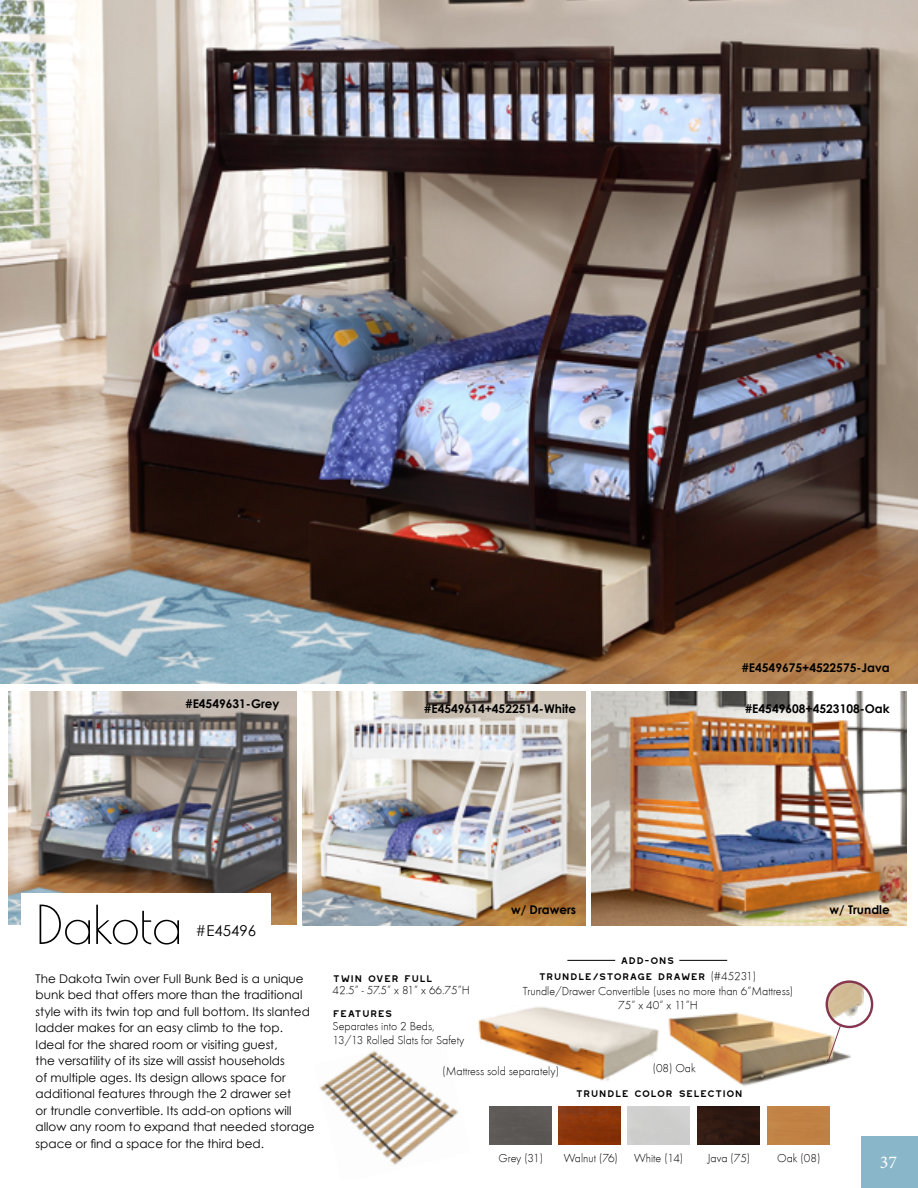
<style>
.page{position:relative;width:918px;height:1188px;background:#fff}
.page>*{position:absolute;margin:0;border:0;box-sizing:border-box;transform-origin:0 0}
.t1{font:52.5px "Poiret One";color:#000}
.t2{font:18px "Minion Pro";color:#fff}
.t3{font:15px "Century Gothic";color:#000}
.t4{font:12px/16.5px "Century Gothic";color:#000}
.t5{font:12px/13.5px "Function LH Light";color:#000;text-align:center}
.t6{font:700 12px "Century Gothic";color:#000}
.t7{font:12px "Westmount";letter-spacing:-.05em;color:#000}
.s1{font-family:"Function LH Light"}
</style>
<div class="page">
<img style="left:320px;top:1050px;width:138px;height:115px">
<img style="left:668px;top:983px;width:197px;height:103px">
<img style="left:592px;top:691px;width:314px;height:234px">
<img style="left:302px;top:691px;width:283px;height:234px">
<img style="left:9px;top:691px;width:287px;height:233px">
<img style="left:478px;top:1007px;width:181px;height:74px">
<svg style="left:828px;top:1024px;width:13px;height:37px"></svg>
<img style="left:827px;top:982px;width:45px;height:45px;border-radius:23px">
<div style="left:826px;top:980px;width:47px;height:48px;border:2px solid #85364e;border-radius:50%"></div>
<div style="left:861px;top:1136px;width:57px;height:52px;background:#89b7c9"></div>
<img style="left:0;top:0;width:918px;height:684px">
<img style="left:698px;top:1106px;width:62px;height:38px">
<img style="left:558px;top:1106px;width:63px;height:38px">
<div style="left:490px;top:1106px;width:62px;height:38px;background:#5c5956"></div>
<div style="left:768px;top:1106px;width:62px;height:38px;background:#c18244"></div>
<hr style="left:567px;top:960px;width:48px;height:1px;background:#000">
<hr style="left:679px;top:960px;width:48px;height:1px;background:#000">
<div style="left:22px;top:894px;width:249px;height:44px;background:#fff"></div>
<p class="t6" style="left:185px;top:695px;width:96px">#E4549631-Grey</p>
<h1 class="t1" style="left:36px;top:893px;width:148px">Dakota</h1>
<p class="t3" style="left:196px;top:920px;width:62px">#E45496</p>
<p class="t6" style="left:742px;top:658px;width:150px">#E4549675+4522575-Java</p>
<p class="t6" style="left:424px;top:700px;width:153px">#E4549614+4522514-White</p>
<p class="t6" style="left:745px;top:700px;width:146px">#E4549608+4523108-Oak</p>
<p class="t6" style="left:511px;top:901px;width:67px">w/ Drawers</p>
<p class="t6" style="left:830px;top:901px;width:62px">w/ Trundle</p>
<p class="t7" style="left:620px;top:954px;width:56px">Add-ons</p>
<p class="t7" style="left:539px;top:970px;width:219px">Trundle/Storage drawer <span class="s1">(#45231)</span></p>
<p class="t4" style="left:36px;top:970px;width:281px">The Dakota Twin over Full Bunk Bed is a unique bunk bed that offers more than the traditional style with its twin top and full bottom. Its slanted ladder makes for an easy climb to the top.<br>Ideal for the shared room or visiting guest,<br>the versatility of its size will assist households<br>of multiple ages. Its design allows space for additional features through the 2 drawer set<br>or trundle convertible. Its add-on options will allow any room to expand that needed storage space or find a space for the third bed.</p>
<p class="t7" style="left:333px;top:972px;width:102px">TWIN OVER Full</p>
<p class="t5" style="left:333px;top:984px;width:139px">42.5” - 57.5” x 81” x 66.75”H</p>
<p class="t7" style="left:333px;top:1007px;width:62px">Features</p>
<p class="t5" style="left:333px;top:1020px;width:133px;text-align:left">Separates into 2 Beds,<br>13/13 Rolled Slats for Safety</p>
<p class="t5" style="left:523px;top:985px;width:272px">Trundle/Drawer Convertible (uses no more than 6”Mattress)<br>75” x 40” x 11”H</p>
<p class="t5" style="left:653px;top:1062px;width:45px">(08) Oak</p>
<p class="t5" style="left:443px;top:1065px;width:118px">(Mattress sold separately)</p>
<p class="t7" style="left:575px;top:1087px;width:169px">trundle color Selection</p>
<p class="t5" style="left:499px;top:1151px;width:46px">Grey (31)</p>
<p class="t5" style="left:564px;top:1151px;width:56px">Walnut (76)</p>
<p class="t5" style="left:634px;top:1151px;width:51px">White (14)</p>
<p class="t5" style="left:707px;top:1151px;width:44px">Java (75)</p>
<p class="t5" style="left:777px;top:1151px;width:45px">Oak (08)</p>
<h2 class="t2" style="left:880px;top:1150px;width:19px">37</h2>
</div>
